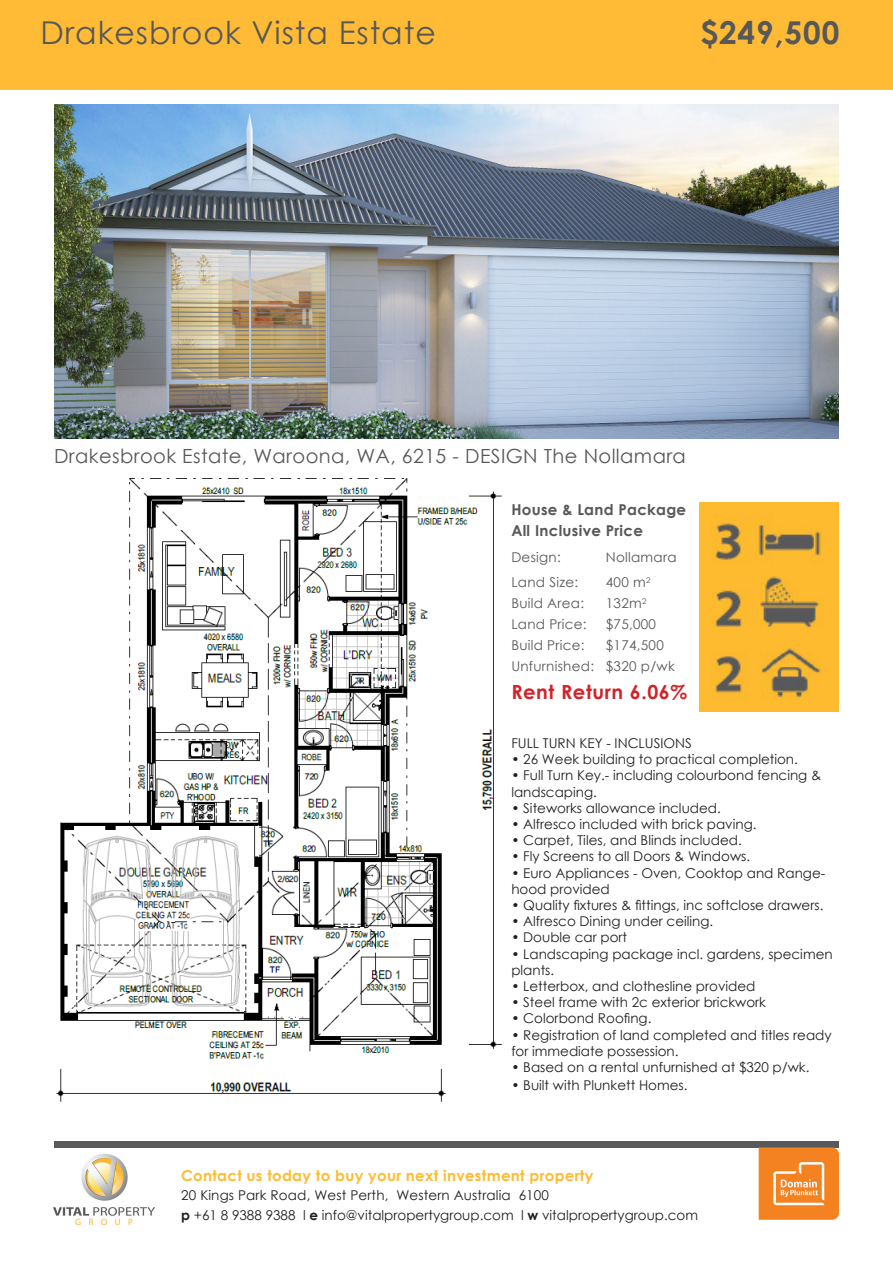
<style>
.page{position:relative;width:893px;height:1263px;background:#fff}
.page>*{position:absolute;margin:0;border:0;box-sizing:border-box;transform-origin:0 0}
.Orange_Heading_Trebu{font:31.5px "Century Gothic";letter-spacing:.03em;color:#57585a}
.Orange_Heading_Trebu-2{font:700 31.5px "Century Gothic";letter-spacing:.03em;color:#57585a}
.Orange_Heading_Trebu-3{font:19.5px "Century Gothic";letter-spacing:.02em;color:#57585a}
.Orange_Heading_Trebu-4{font:700 19.5px "Century Gothic";letter-spacing:.03em;color:#d1232a}
.t1{font:700 15px "Century Gothic";letter-spacing:.02em;color:#febc30}
.Orange_Heading_Trebu-5{font:700 15px "Century Gothic";letter-spacing:.02em;color:#57585a}
.t2{font:13.5px/16.2px "Century Gothic";color:#231f20}
.Orange_Heading_Trebu-6{font:13.5px "Century Gothic";letter-spacing:.02em;color:#57585a}
.s1{font-weight:700}
</style>
<div class="page">
<div style="left:54px;top:1142px;width:785px;height:5px;background:#58595b"></div>
<img style="left:53px;top:1153px;width:101px;height:71px">
<div style="left:0;top:0;width:893px;height:90px;background:#ffbb35"></div>
<svg style="left:759px;top:1147px;width:80px;height:73px;background:#f48f39"></svg>
<img style="left:699px;top:503px;width:140px;height:209px">
<img style="left:54px;top:104px;width:785px;height:335px">
<img style="left:56px;top:478px;width:446px;height:624px">
<p class="Orange_Heading_Trebu" style="left:40px;top:10px;width:397px">Drakesbrook Vista Estate</p>
<p class="Orange_Heading_Trebu-2" style="left:700px;top:8px;width:140px">$249,500</p>
<p class="Orange_Heading_Trebu-3" style="left:54px;top:443px;width:633px">Drakesbrook Estate, Waroona, WA, 6215 - DESIGN The Nollamara</p>
<p class="Orange_Heading_Trebu-5" style="left:511px;top:498px;width:176px">House &amp; Land Package</p>
<p class="Orange_Heading_Trebu-5" style="left:511px;top:519px;width:133px">All Inclusive Price</p>
<p class="Orange_Heading_Trebu-6" style="left:511px;top:547px;width:51px">Design:</p>
<p class="Orange_Heading_Trebu-6" style="left:606px;top:547px;width:72px">Nollamara</p>
<p class="Orange_Heading_Trebu-6" style="left:511px;top:573px;width:68px">Land Size:</p>
<p class="Orange_Heading_Trebu-6" style="left:606px;top:573px;width:46px">400 m<sup>2</sup></p>
<p class="Orange_Heading_Trebu-6" style="left:511px;top:594px;width:74px">Build Area:</p>
<p class="Orange_Heading_Trebu-6" style="left:606px;top:594px;width:42px">132m<sup>2</sup></p>
<p class="Orange_Heading_Trebu-6" style="left:511px;top:615px;width:77px">Land Price:</p>
<p class="Orange_Heading_Trebu-6" style="left:606px;top:615px;width:52px">$75,000</p>
<p class="Orange_Heading_Trebu-6" style="left:511px;top:636px;width:75px">Build Price:</p>
<p class="Orange_Heading_Trebu-6" style="left:606px;top:636px;width:59px">$174,500</p>
<p class="Orange_Heading_Trebu-6" style="left:511px;top:657px;width:165px">Unfurnished: $320 p/wk</p>
<p class="Orange_Heading_Trebu-4" style="left:511px;top:677px;width:177px">Rent Return 6.06%</p>
<p class="t2" style="left:511px;top:735px;width:182px">FULL TURN KEY - INCLUSIONS</p>
<p class="t2" style="left:511px;top:751px;width:288px">• 26 Week building to practical completion.</p>
<p class="t2" style="left:511px;top:767px;width:311px">• Full Turn Key.- including colourbond fencing &amp; landscaping.</p>
<p class="t2" style="left:511px;top:799px;width:211px">• Siteworks allowance included.</p>
<p class="t2" style="left:511px;top:816px;width:247px">• Alfresco included with brick paving.</p>
<p class="t2" style="left:511px;top:832px;width:232px">• Carpet, Tiles, and Blinds included.</p>
<p class="t2" style="left:511px;top:848px;width:240px">• Fly Screens to all Doors &amp; Windows.</p>
<p class="t2" style="left:511px;top:864px;width:315px">• Euro Appliances - Oven, Cooktop and Range&shy;hood provided</p>
<p class="t2" style="left:511px;top:897px;width:314px">• Quality fixtures &amp; fittings, inc softclose drawers.</p>
<p class="t2" style="left:511px;top:913px;width:203px">• Alfresco Dining under ceiling.</p>
<p class="t2" style="left:511px;top:929px;width:117px">• Double car port</p>
<p class="t2" style="left:511px;top:945px;width:323px">• Landscaping package incl. gardens, specimen plants.</p>
<p class="t2" style="left:511px;top:978px;width:246px">• Letterbox, and clothesline provided</p>
<p class="t2" style="left:511px;top:994px;width:256px">• Steel frame with 2c exterior brickwork</p>
<p class="t2" style="left:511px;top:1010px;width:142px">• Colorbond Roofing.</p>
<p class="t2" style="left:511px;top:1026px;width:322px">• Registration of land completed and titles ready for immediate possession.</p>
<p class="t2" style="left:511px;top:1059px;width:300px">• Based on a rental unfurnished at $320 p/wk.</p>
<p class="t2" style="left:511px;top:1077px;width:178px">• Built with Plunkett Homes.</p>
<p class="t1" style="left:181px;top:1164px;width:414px">Contact us today to buy your next investment property</p>
<p class="t2" style="left:181px;top:1186px;width:518px;line-height:19.5px">20 Kings Park Road, West Perth, Western Australia 6100<br><span class="s1">p</span> +61 8 9388 9388 l <span class="s1">e</span> info@vitalpropertygroup.com l <span class="s1">w</span> vitalpropertygroup.com</p>
</div>
